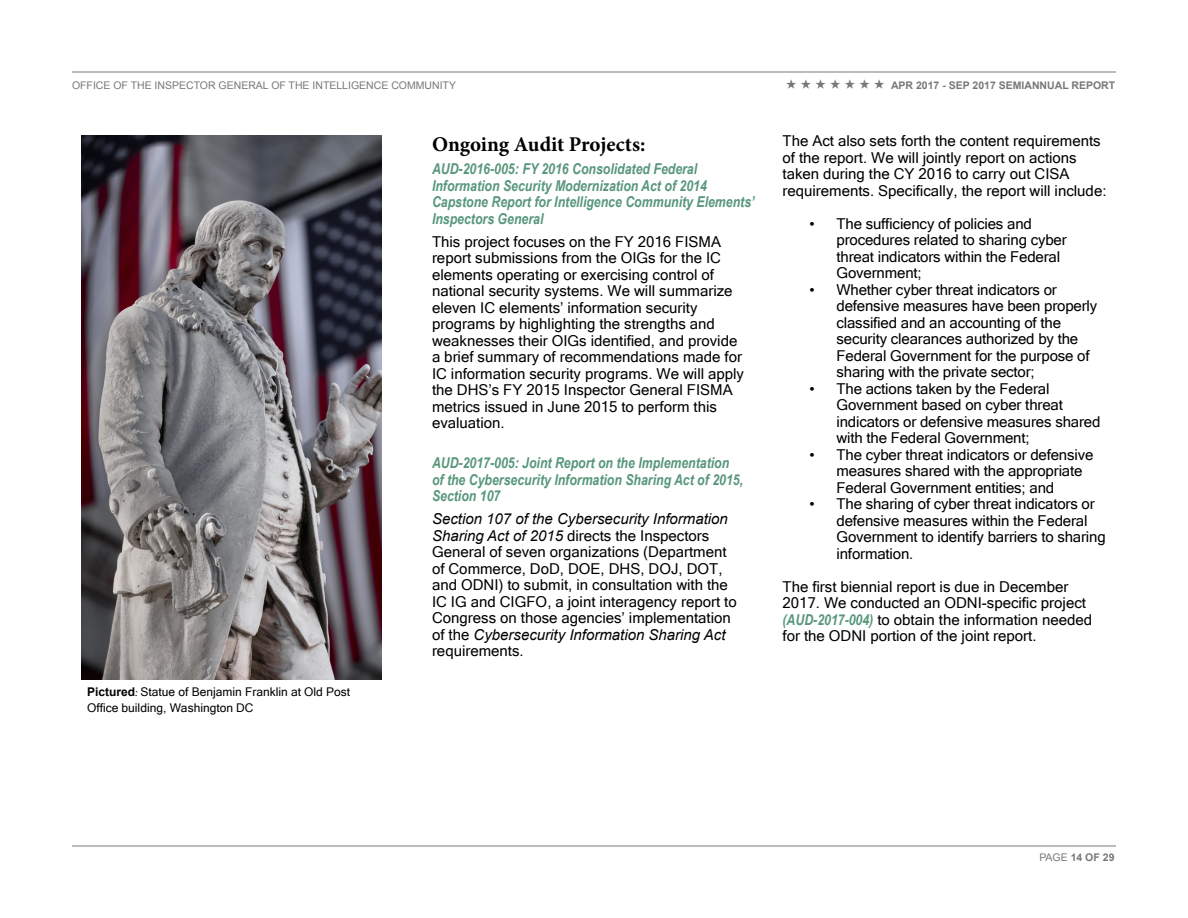
<style>
.page{position:relative;width:1188px;height:918px;background:#fff}
.page>*{position:absolute;margin:0;border:0;box-sizing:border-box;transform-origin:0 0}
.t1{font:700 21px "Minion Pro";color:#000}
.t2{font:15px/16.5px "Microsoft Sans Serif";color:#000}
.t3{font:italic 700 15px/16.5px "Arial Narrow";color:#58977b}
.t4{font:italic 15px "Arial";color:#000}
.t5{font:12px/16.5px "Microsoft Sans Serif";color:#000}
.t6{font:10.5px "Arial";color:#77787b}
.t7{font:700 10.5px "Arial";color:#77787b}
.s1{font-family:"Adobe Fan Heiti Std";font-size:12px}
.s2{font-family:"Arial";font-weight:700}
.s3{font-family:"Minion Pro";font-style:italic}
.s4{font-family:"Arial";font-style:italic}
.s5{font-family:"Microsoft Sans Serif";font-style:normal}
.s6{font-style:normal}
.s7{font-family:"Arial Narrow";font-weight:700;font-style:italic;color:#58977b}
.s8{font-weight:400}
</style>
<div class="page">
<hr style="left:72px;top:72px;width:1044px;height:1px;background:#77787b">
<hr style="left:72px;top:846px;width:1044px;height:1px;background:#77787b">
<img style="left:81px;top:135px;width:300px;height:544px">
<p class="t6" style="left:72px;top:78px;width:386px">OFFICE OF THE INSPECTOR GENERAL OF THE INTELLIGENCE COMMUNITY</p>
<p class="t7" style="left:786px;top:78px;width:331px"><span class="s1">★ ★ ★ ★ ★ ★ ★</span> APR 2017 - SEP 2017 SEMIANNUAL REPORT</p>
<p class="t5" style="left:87px;top:683px;width:265px"><span class="s2">Pictured</span><span class="s3">:</span> Statue of Benjamin Franklin at Old Post<br>Office building, Washington DC</p>
<h1 class="t1" style="left:432px;top:129px;width:215px">Ongoing Audit Projects:</h1>
<p class="t3" style="left:432px;top:160px;width:324px">AUD-2016-005: FY 2016 Consolidated Federal Information Security Modernization Act of 2014<br>Capstone Report for Intelligence Community Elements’ Inspectors General</p>
<p class="t2" style="left:432px;top:233px;width:314px">This project focuses on the FY 2016 FISMA report submissions from the OIGs for the IC elements operating or exercising control of national security systems. We will summarize eleven IC elements’ information security programs by highlighting the strengths and weaknesses their OIGs identified, and provide a brief summary of recommendations made for IC information security programs. We will apply the DHS’s FY 2015 Inspector General FISMA metrics issued in June 2015 to perform this evaluation.</p>
<p class="t3" style="left:432px;top:454px;width:313px">AUD-2017-005: Joint Report on the Implementation of the Cybersecurity Information Sharing Act of 2015,<br>Section 107</p>
<p class="t4" style="left:432px;top:509px;width:297px">Section 107 of the Cybersecurity Information</p>
<p class="t2" style="left:432px;top:527px;width:306px"><span class="s4">Sharing Act of 2015</span> directs the Inspectors General of seven organizations (Department of Commerce, DoD, DOE, DHS, DOJ, DOT, and ODNI) to submit, in consultation with the IC IG and CIGFO, a joint interagency report to Congress on those agencies’ implementation</p>
<p class="t4" style="left:432px;top:625px;width:295px"><span class="s5">of</span> <span class="s6">the</span> Cybersecurity Information Sharing Act</p>
<p class="t2" style="left:432px;top:642px;width:93px">requirements.</p>
<p class="t2" style="left:783px;top:132px;width:325px">The Act also sets forth the content requirements of the report. We will jointly report on actions taken during the CY 2016 to carry out CISA requirements. Specifically, the report will include:</p>
<p class="t2" style="left:837px;top:215px;width:232px;text-indent:-27px">• The sufficiency of policies and procedures related to sharing cyber threat indicators within the Federal<br>Government;</p>
<p class="t2" style="left:837px;top:281px;width:262px;text-indent:-27px">• Whether cyber threat indicators or defensive measures have been properly classified and an accounting of the security clearances authorized by the Federal Government for the purpose of sharing with the private sector;</p>
<p class="t2" style="left:837px;top:380px;width:265px;text-indent:-27px">• The actions taken by the Federal Government based on cyber threat indicators or defensive measures shared with the Federal Government;</p>
<p class="t2" style="left:837px;top:446px;width:258px;text-indent:-27px">• The cyber threat indicators or defensive measures shared with the appropriate<br>Federal Government entities; and</p>
<p class="t2" style="left:837px;top:495px;width:271px;text-indent:-27px">• The sharing of cyber threat indicators or defensive measures within the Federal Government to identify barriers to sharing information.</p>
<p class="t2" style="left:783px;top:578px;width:311px">The first biennial report is due in December 2017. We conducted an ODNI-specific project <span class="s7">(AUD-2017-004)</span> to obtain the information needed for the ODNI portion of the joint report.</p>
<p class="t7" style="left:1039px;top:850px;width:77px"><span class="s8">PAGE</span> 14 OF 29</p>
</div>
